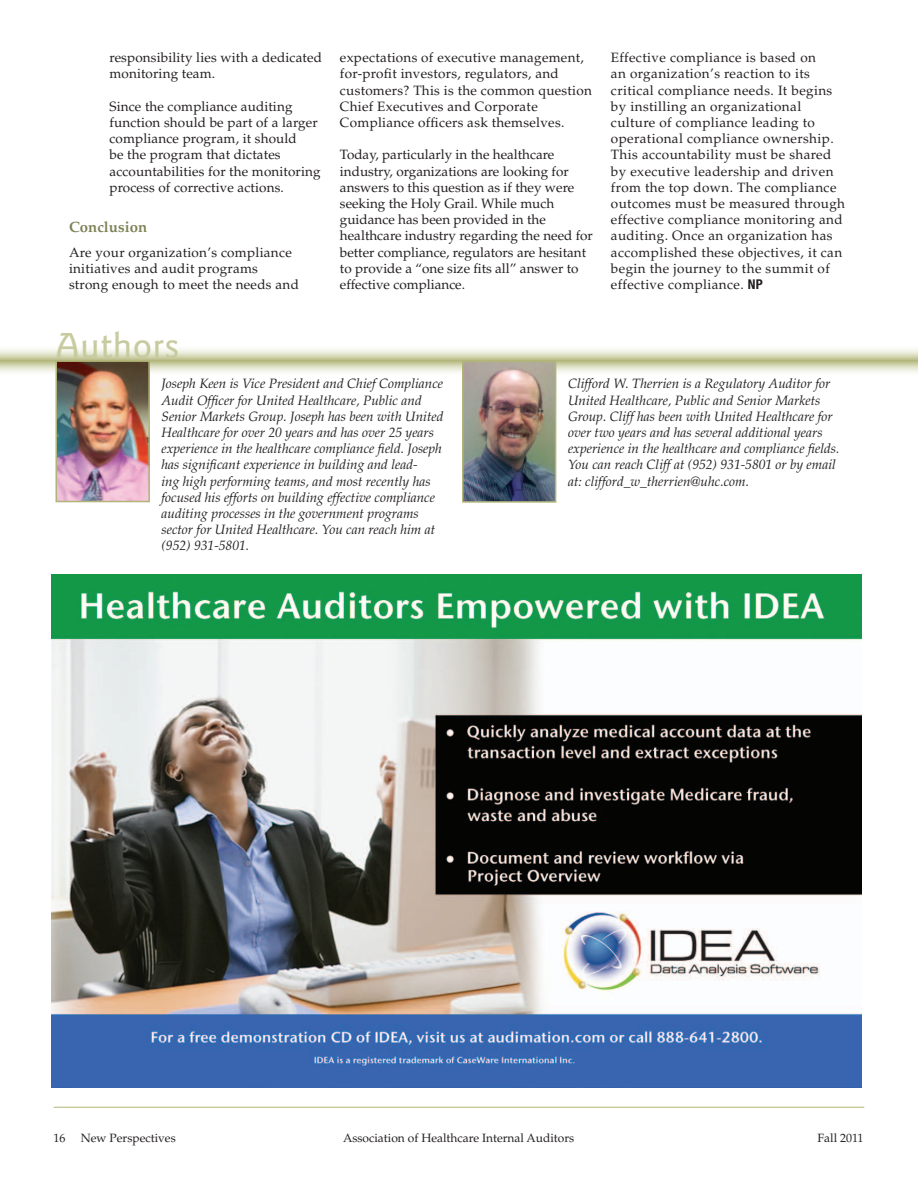
<style>
.page{position:relative;width:918px;height:1188px;background:#fff}
.page>*{position:absolute;margin:0;border:0;box-sizing:border-box;transform-origin:0 0}
.t1{font:500 37.5px "Goudy Sans";letter-spacing:.025em;color:#c8cb9f}
.t2{font:700 15px "Palatino";color:#7d8256}
.t3{font:13.5px/16.2px "Palatino";letter-spacing:.02em;color:#231f20}
.t4{font:italic 13.5px/16.2px "Palatino";color:#231f20}
.t5{font:13.5px/16.2px "Palatino";color:#231f20}
.t6{font:12px "Palatino";color:#231f20}
.s1{font-family:"Helvetica Neue";font-weight:700;font-stretch:condensed}
</style>
<div class="page">
<hr style="left:54px;top:1107px;width:810px;height:1px;background:#b1b579">
<svg style="left:0;top:360px;width:918px;height:34px"></svg>
<svg style="left:0;top:349px;width:918px;height:11px;background:#dde0c4"></svg>
<img style="left:465px;top:364px;width:88px;height:136px">
<div style="left:462px;top:361px;width:94px;height:142px;border:2px solid #b1b579"></div>
<img style="left:59px;top:363px;width:88px;height:136px">
<div style="left:56px;top:360px;width:94px;height:142px;border:2px solid #b1b579"></div>
<img style="left:51px;top:575px;width:810px;height:513px">
<p class="t3" style="left:110px;top:50px;width:214px">responsibility lies with a dedicated monitoring team.</p>
<p class="t3" style="left:110px;top:98px;width:213px">Since the compliance auditing function should be part of a larger compliance program, it should<br>be the program that dictates accountabilities for the monitoring process of corrective actions.</p>
<p class="t2" style="left:69px;top:218px;width:80px">Conclusion</p>
<p class="t3" style="left:69px;top:244px;width:231px">Are your organization’s compliance initiatives and audit programs strong enough to meet the needs and</p>
<p class="t3" style="left:340px;top:50px;width:253px">expectations of executive management, for-profit investors, regulators, and customers? This is the common question Chief Executives and Corporate Compliance officers ask themselves.</p>
<p class="t5" style="left:340px;top:147px;width:254px">Today, particularly in the healthcare industry, organizations are looking for answers to this question as if they were seeking the Holy Grail. While much guidance has been provided in the healthcare industry regarding the need for better compliance, regulators are hesitant to provide a “one size fits all” answer to effective compliance.</p>
<p class="t3" style="left:611px;top:50px;width:236px">Effective compliance is based on<br>an organization’s reaction to its critical compliance needs. It begins by instilling an organizational culture of compliance leading to operational compliance ownership.<br>This accountability must be shared by executive leadership and driven from the top down. The compliance outcomes must be measured through effective compliance monitoring and auditing. Once an organization has accomplished these objectives, it can begin the journey to the summit of effective compliance. <span class="s1">NP</span></p>
<h1 class="t1" style="left:56px;top:324px;width:125px">Authors</h1>
<p class="t4" style="left:162px;top:376px;width:284px">Joseph Keen is Vice President and Chief Compliance Audit Officer for United Healthcare, Public and Senior Markets Group. Joseph has been with United Healthcare for over 20 years and has over 25 years experience in the healthcare compliance field. Joseph has significant experience in building and lead-<br>ing high performing teams, and most recently has focused his efforts on building effective compliance auditing processes in the government programs sector for United Healthcare. You can reach him at (952) 931-5801.</p>
<p class="t4" style="left:568px;top:376px;width:273px">Clifford W. Therrien is a Regulatory Auditor for United Healthcare, Public and Senior Markets Group. Cliff has been with United Healthcare for over two years and has several additional years experience in the healthcare and compliance fields.<br>You can reach Cliff at (952) 931-5801 or by email at: clifford_w_therrien@uhc.com.</p>
<p class="t6" style="left:54px;top:1131px;width:13px">16</p>
<p class="t6" style="left:81px;top:1131px;width:96px">New Perspectives</p>
<p class="t6" style="left:343px;top:1131px;width:233px">Association of Healthcare Internal Auditors</p>
<p class="t6" style="left:818px;top:1131px;width:47px">Fall 2011</p>
</div>
